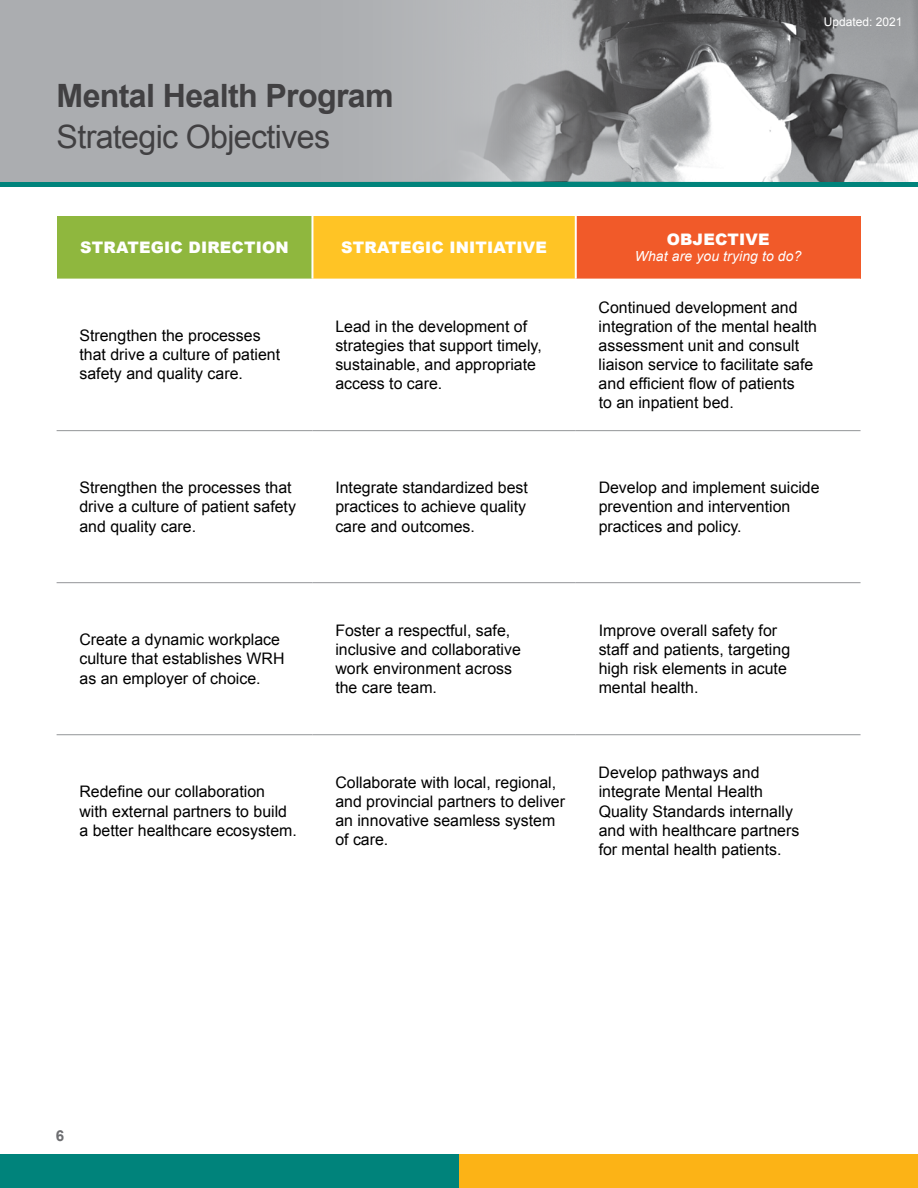
<style>
.page{position:relative;width:918px;height:1188px;background:#fff}
.page>*{position:absolute;margin:0;border:0;box-sizing:border-box;transform-origin:0 0}
.t1{font:700 32.1px "Arial";letter-spacing:-.02em;color:#414042}
.t2{font:32.1px "Arial";letter-spacing:-.02em;color:#414042}
.t3{font:15.9px/19px "Arial";color:#000}
.t4{font:900 15.9px "Arial";letter-spacing:.01em;color:#fff}
.t5{font:700 15.15px "Arial";color:#6d6e71}
.t6{font:italic 13.95px "Arial";letter-spacing:.01em;color:#fff}
.t7{font:12px "Arial";color:#fff}
</style>
<div class="page">
<div style="left:0;top:1155px;width:459px;height:33px;background:#00837b"></div>
<div style="left:459px;top:1155px;width:459px;height:33px;background:#fcb316"></div>
<div style="left:0;top:182px;width:918px;height:5px;background:#00837b"></div>
<img style="left:562px;top:0;width:356px;height:182px">
<div style="left:0;top:0;width:562px;height:182px;background:#abadb0"></div>
<div style="left:57px;top:216px;width:255px;height:63px;background:#8fb73e"></div>
<div style="left:312px;top:216px;width:264px;height:63px;background:#ffc425"></div>
<div style="left:576px;top:216px;width:285px;height:63px;background:#f15a29"></div>
<svg style="left:57px;top:431px;width:804px;height:305px"></svg>
<hr style="left:57px;top:430px;width:255px;height:1px;background:#939598">
<hr style="left:312px;top:430px;width:264px;height:1px;background:#939598">
<hr style="left:576px;top:430px;width:285px;height:1px;background:#939598">
<hr style="left:57px;top:582px;width:255px;height:1px;background:#939598">
<hr style="left:312px;top:582px;width:264px;height:1px;background:#939598">
<hr style="left:576px;top:582px;width:285px;height:1px;background:#939598">
<hr style="left:57px;top:734px;width:255px;height:1px;background:#939598">
<hr style="left:312px;top:734px;width:264px;height:1px;background:#939598">
<hr style="left:576px;top:734px;width:285px;height:1px;background:#939598">
<hr style="left:311px;top:216px;width:2px;height:63px;background:#fff">
<hr style="left:575px;top:216px;width:2px;height:63px;background:#fff">
<h1 class="t1" style="left:57px;top:75px;width:339px">Mental Health Program</h1>
<h1 class="t2" style="left:57px;top:116px;width:275px">Strategic Objectives</h1>
<p class="t4" style="left:80px;top:236px;width:210px">STRATEGIC DIRECTION</p>
<p class="t4" style="left:341px;top:236px;width:207px">STRATEGIC INITIATIVE</p>
<p class="t3" style="left:79px;top:326px;width:202px">Strengthen the processes that drive a culture of patient safety and quality care.</p>
<p class="t3" style="left:335px;top:317px;width:208px">Lead in the development of strategies that support timely, sustainable, and appropriate access to care.</p>
<p class="t7" style="left:824px;top:14px;width:80px">Updated: 2021</p>
<p class="t4" style="left:667px;top:227px;width:104px">OBJECTIVE</p>
<p class="t6" style="left:635px;top:247px;width:168px">What are you trying to do?</p>
<p class="t3" style="left:599px;top:298px;width:220px">Continued development and integration of the mental health assessment unit and consult liaison service to facilitate safe and efficient flow of patients<br>to an inpatient bed.</p>
<p class="t3" style="left:79px;top:478px;width:218px">Strengthen the processes that drive a culture of patient safety and quality care.</p>
<p class="t3" style="left:335px;top:478px;width:194px;text-align:justify">Integrate standardized best practices to achieve quality care and outcomes.</p>
<p class="t3" style="left:599px;top:478px;width:222px">Develop and implement suicide prevention and intervention practices and policy.</p>
<p class="t3" style="left:79px;top:630px;width:206px">Create a dynamic workplace culture that establishes WRH as an employer of choice.</p>
<p class="t3" style="left:335px;top:621px;width:187px">Foster a respectful, safe, inclusive and collaborative work environment across the care team.</p>
<p class="t3" style="left:599px;top:621px;width:193px">Improve overall safety for staff and patients, targeting high risk elements in acute mental health.</p>
<p class="t3" style="left:79px;top:783px;width:219px">Redefine our collaboration with external partners to build a better healthcare ecosystem.</p>
<p class="t3" style="left:335px;top:773px;width:231px">Collaborate with local, regional, and provincial partners to deliver an innovative seamless system of care.</p>
<p class="t3" style="left:599px;top:763px;width:202px">Develop pathways and integrate Mental Health<br>Quality Standards internally and with healthcare partners for mental health patients.</p>
<p class="t5" style="left:56px;top:1126px;width:10px">6</p>
</div>
